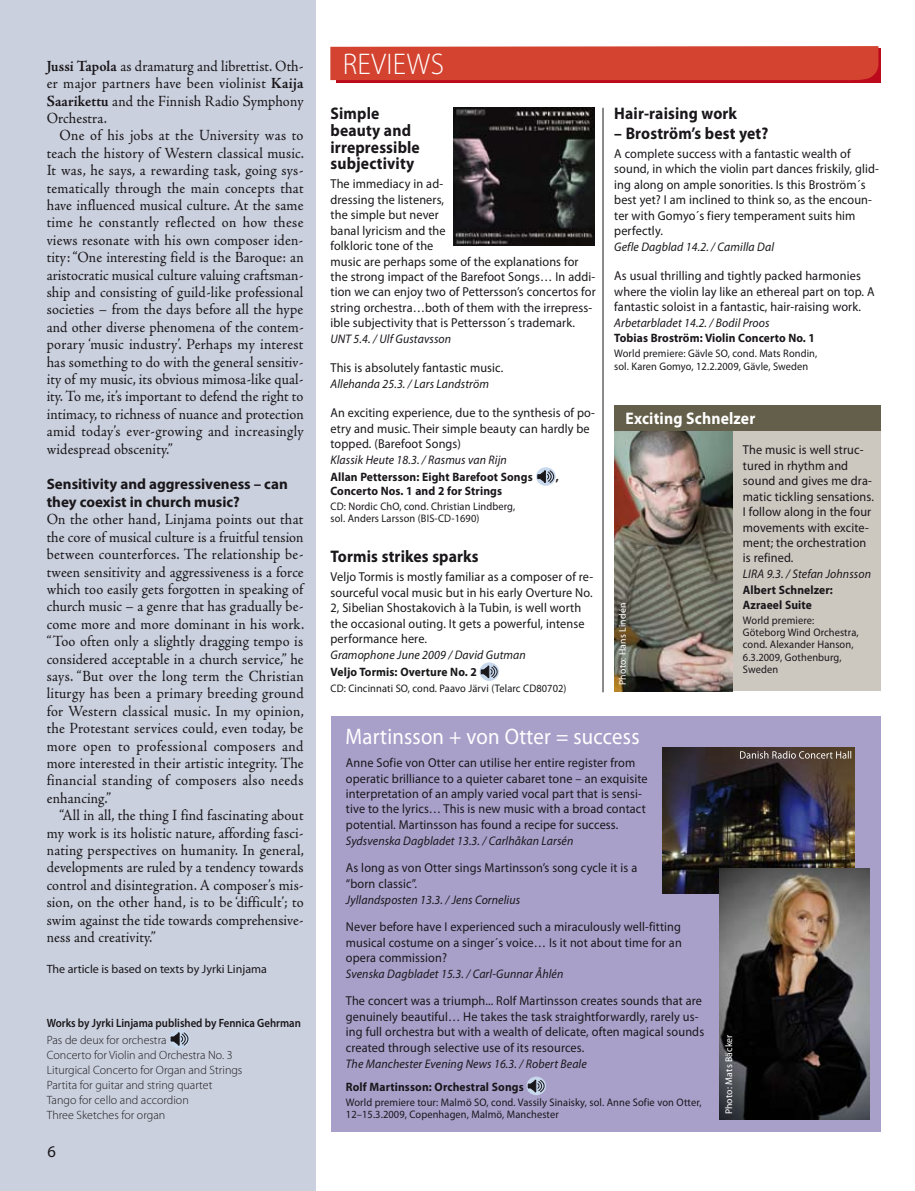
<style>
.page{position:relative;width:915px;height:1191px;background:#fff}
.page>*{position:absolute;margin:0;border:0;box-sizing:border-box;transform-origin:0 0}
.t1{font:300 30px "Myriad Pro";letter-spacing:.02em;color:#fff;scale:.95 1}
.t2{font:22.5px "Myriad Pro";letter-spacing:.01em;color:#fff;scale:.92 1}
.t3{font:700 16.8px/16.8px "Myriad Pro";letter-spacing:.01em;color:#1a171b;scale:.93 1}
.t4{font:700 16.8px "Myriad Pro";letter-spacing:.01em;color:#fff;scale:.93 1}
.t5{font:16.5px "Myriad Pro";color:#1a171b}
.t6{font:15.6px/17.4px "Adobe Jenson Pro";letter-spacing:.01em;color:#1a171b;text-align:justify;scale:.93 1}
.t7{font:700 15px/18px "Myriad Pro";color:#1a171b}
.t8{font:12.9px/15.5px "Myriad Pro";letter-spacing:.01em;color:#1a171b;scale:.95 1}
.t9{font:italic 12.45px "Myriad Pro";letter-spacing:.01em;color:#1a171b;scale:.95 1}
.t10{font:700 12.15px/15.3px "Myriad Pro";letter-spacing:.01em;color:#1a171b;scale:.95 1}
.t11{font:300 12px/15px "Myriad Pro";color:#1a171b}
.t12{font:600 12px "Myriad Pro";color:#1a171b;scale:.9 1}
.t13{font:12px "Myriad Pro";color:#1a171b}
.t14{font:10.95px/12.1px "Myriad Pro";letter-spacing:.01em;color:#1a171b;scale:.95 1}
.t15{font:9.75px "Myriad Pro";letter-spacing:.015em;color:#fff}
.s1{font-weight:700}
</style>
<div class="page">
<div style="left:724px;top:430px;width:156px;height:260px;background:#ccc7bf"></div>
<img style="left:614px;top:431px;width:118px;height:260px">
<div style="left:331px;top:716px;width:548px;height:415px;background:#a9a0ca"></div>
<img style="left:662px;top:747px;width:192px;height:146px">
<img style="left:719px;top:868px;width:150px;height:251px">
<div style="left:0;top:0;width:316px;height:1191px;background:#cad0dd"></div>
<svg style="left:536px;top:467px;width:19px;height:19px"></svg>
<svg style="left:537px;top:470px;width:17px;height:13px"></svg>
<div style="left:336px;top:49px;width:544px;height:34px;background:#bc091b"></div>
<div style="left:330px;top:46px;width:549px;height:35px;background:#d34330"></div>
<svg style="left:479px;top:662px;width:20px;height:19px"></svg>
<svg style="left:480px;top:665px;width:17px;height:13px"></svg>
<div style="left:169px;top:1029px;width:21px;height:19px;background:#c8d8ed;border-radius:50%"></div>
<svg style="left:170px;top:1032px;width:19px;height:13px"></svg>
<svg style="left:526px;top:1076px;width:20px;height:19px"></svg>
<svg style="left:527px;top:1079px;width:17px;height:13px"></svg>
<hr style="left:602px;top:108px;width:1px;height:584px;background:#1a171b">
<div style="left:614px;top:405px;width:266px;height:26px;background:#645f4a"></div>
<img style="left:453px;top:108px;width:141px;height:137px">
<svg style="left:739px;top:751px;width:111px;height:7px"></svg>
<p class="t6" style="left:47px;top:57px;width:277px"><span class="s1">Jussi Tapola</span> as dramaturg and librettist. Oth&shy;er major partners have been violinist <span class="s1">Kaija Saarikettu</span> and the Finnish Radio Symphony Orchestra.</p>
<p class="t6" style="left:47px;top:127px;width:278px;text-indent:13px">One of his jobs at the University was to teach the history of Western classical music.<br>It was, he says, a rewarding task, going sys&shy;tematically through the main concepts that have influenced musical culture. At the same time he constantly reflected on how these views resonate with his own composer iden&shy;tity: “One interesting field is the Baroque: an aristocratic musical culture valuing craftsman&shy;ship and consisting of guild-like professional societies – from the days before all the hype and other diverse phenomena of the contem&shy;porary ‘music industry’. Perhaps my interest has something to do with the general sensitiv&shy;ity of my music, its obvious mimosa-like qual&shy;ity. To me, it’s important to defend the right to intimacy, to richness of nuance and protection amid today’s ever-growing and increasingly widespread obscenity.”</p>
<p class="t7" style="left:47px;top:474px;width:242px">Sensitivity and aggressiveness – can they coexist in church music?</p>
<p class="t6" style="left:47px;top:511px;width:278px">On the other hand, Linjama points out that the core of musical culture is a fruitful tension between counterforces. The relationship be&shy;tween sensitivity and aggressiveness is a force which too easily gets forgotten in speaking of church music – a genre that has gradually be&shy;come more and more dominant in his work. “Too often only a slightly dragging tempo is considered acceptable in a church service,” he says. “But over the long term the Christian liturgy has been a primary breeding ground for Western classical music. In my opinion, the Protestant services could, even today, be more open to professional composers and more interested in their artistic integrity. The financial standing of composers also needs enhancing.”</p>
<p class="t6" style="left:47px;top:807px;width:278px;text-indent:13px">“All in all, the thing I find fascinating about my work is its holistic nature, affording fasci&shy;nating perspectives on humanity. In general, developments are ruled by a tendency towards control and disintegration. A composer’s mis&shy;sion, on the other hand, is to be ‘difficult’; to swim against the tide towards comprehensive&shy;ness and creativity.”</p>
<p class="t13" style="left:47px;top:961px;width:222px">The article is based on texts by Jyrki Linjama</p>
<p class="t12" style="left:47px;top:1015px;width:284px">Works by Jyrki Linjama published by Fennica Gehrman</p>
<p class="t11" style="left:47px;top:1032px;width:197px">Pas de deux for orchestra<br>Concerto for Violin and Orchestra No. 3<br>Liturgical Concerto for Organ and Strings Partita for guitar and string quartet Tango for cello and accordion<br>Three Sketches for organ</p>
<p class="t5" style="left:47px;top:1140px;width:10px">6</p>
<h1 class="t1" style="left:342px;top:46px;width:108px">REVIEWS</h1>
<h3 class="t3" style="left:330px;top:104px;width:98px">Simple beauty and irrepressible subjectivity</h3>
<p class="t8" style="left:330px;top:176px;width:280px">The immediacy in ad-<br>dressing the listeners,<br>the simple but never<br>banal lyricism and the<br>folkloric tone of the<br>music are perhaps some of the explanations for the strong impact of the Barefoot Songs… In addi&shy;tion we can enjoy two of Pettersson’s concertos for string orchestra…both of them with the irrepress&shy;ible subjectivity that is Pettersson´s trademark.</p>
<p class="t9" style="left:330px;top:331px;width:128px">UNT 5.4. / Ulf Gustavsson</p>
<p class="t8" style="left:330px;top:360px;width:183px">This is absolutely fantastic music.</p>
<p class="t9" style="left:330px;top:376px;width:168px">Allehanda 25.3. / Lars Landström</p>
<p class="t8" style="left:330px;top:405px;width:280px">An exciting experience, due to the synthesis of po&shy;etry and music. Their simple beauty can hardly be topped. (Barefoot Songs)</p>
<p class="t9" style="left:330px;top:452px;width:187px">Klassik Heute 18.3. / Rasmus van Rijn</p>
<p class="t10" style="left:330px;top:469px;width:214px">Allan Pettersson: Eight Barefoot Songs</p>
<p class="t10" style="left:555px;top:469px;width:5px">,</p>
<p class="t10" style="left:330px;top:482px;width:182px">Concerto Nos. 1 and 2 for Strings</p>
<p class="t14" style="left:330px;top:500px;width:196px">CD: Nordic ChO, cond. Christian Lindberg, sol. Anders Larsson (BIS-CD-1690)</p>
<h3 class="t3" style="left:330px;top:548px;width:161px">Tormis strikes sparks</h3>
<p class="t8" style="left:330px;top:569px;width:278px">Veljo Tormis is mostly familiar as a composer of re&shy;sourceful vocal music but in his early Overture No.<br>2, Sibelian Shostakovich à la Tubin, is well worth the occasional outing. It gets a powerful, intense performance here.</p>
<p class="t9" style="left:330px;top:647px;width:207px">Gramophone June 2009 / David Gutman</p>
<p class="t10" style="left:330px;top:664px;width:155px">Veljo Tormis: Overture No. 2</p>
<p class="t14" style="left:330px;top:681px;width:250px">CD: Cincinnati SO, cond. Paavo Järvi (Telarc CD80702)</p>
<h3 class="t3" style="left:614px;top:104px;width:133px">Hair-raising work</h3>
<h3 class="t3" style="left:614px;top:124px;width:167px">– Broström’s best yet?</h3>
<p class="t8" style="left:614px;top:146px;width:280px">A complete success with a fantastic wealth of sound, in which the violin part dances friskily, glid&shy;ing along on ample sonorities. Is this Broström´s best yet? I am inclined to think so, as the encoun&shy;ter with Gomyo´s fiery temperament suits him perfectly.</p>
<p class="t9" style="left:614px;top:239px;width:170px">Gefle Dagblad 14.2. / Camilla Dal</p>
<p class="t8" style="left:614px;top:268px;width:275px">As usual thrilling and tightly packed harmonies where the violin lay like an ethereal part on top. A fantastic soloist in a fantastic, hair-raising work.</p>
<p class="t9" style="left:614px;top:315px;width:165px">Arbetarbladet 14.2. / Bodil Proos</p>
<p class="t10" style="left:614px;top:330px;width:213px">Tobias Broström: Violin Concerto No. 1</p>
<p class="t14" style="left:614px;top:347px;width:215px">World premiere: Gävle SO, cond. Mats Rondin, sol. Karen Gomyo, 12.2.2009, Gävle, Sweden</p>
<h3 class="t4" style="left:625px;top:408px;width:141px">Exciting Schnelzer</h3>
<p class="t15" style="left:616px;top:685px;width:83px;rotate:-90deg">Photo: Hans Lindén</p>
<p class="t8" style="left:742px;top:442px;width:139px">The music is well struc&shy;tured in rhythm and sound and gives me dra&shy;matic tickling sensations.<br>I follow along in the four movements with excite&shy;ment; the orchestration is refined.</p>
<p class="t9" style="left:742px;top:566px;width:136px">LIRA 9.3. / Stefan Johnsson</p>
<p class="t10" style="left:742px;top:581px;width:96px">Albert Schnelzer:<br>Azraeel Suite</p>
<p class="t14" style="left:742px;top:614px;width:123px">World premiere:<br>Göteborg Wind Orchestra, cond. Alexander Hanson,<br>6.3.2009, Gothenburg,<br>Sweden</p>
<h2 class="t2" style="left:345px;top:723px;width:321px">Martinsson + von Otter = success</h2>
<p class="t8" style="left:346px;top:755px;width:319px">Anne Sofie von Otter can utilise her entire register from operatic brilliance to a quieter cabaret tone – an exquisite interpretation of an amply varied vocal part that is sensi&shy;tive to the lyrics… This is new music with a broad contact potential. Martinsson has found a recipe for success.</p>
<p class="t9" style="left:346px;top:833px;width:241px">Sydsvenska Dagbladet 13.3. / Carlhåkan Larsén</p>
<p class="t8" style="left:346px;top:860px;width:308px">As long as von Otter sings Martinsson’s song cycle it is a “born classic”.</p>
<p class="t9" style="left:346px;top:891px;width:185px">Jyllandsposten 13.3. / Jens Cornelius</p>
<p class="t8" style="left:346px;top:918px;width:355px;text-align:justify">Never before have I experienced such a miraculously well-fitting musical costume on a singer´s voice… Is it not about time for an opera commission?</p>
<p class="t9" style="left:346px;top:966px;width:230px">Svenska Dagbladet 15.3. / Carl-Gunnar Åhlén</p>
<p class="t8" style="left:346px;top:993px;width:378px">The concert was a triumph... Rolf Martinsson creates sounds that are genuinely beautiful… He takes the task straightforwardly, rarely us&shy;ing full orchestra but with a wealth of delicate, often magical sounds created through selective use of its resources.</p>
<p class="t9" style="left:346px;top:1055px;width:255px">The Manchester Evening News 16.3. / Robert Beale</p>
<p class="t10" style="left:346px;top:1078px;width:189px">Rolf Martinsson: Orchestral Songs</p>
<p class="t14" style="left:346px;top:1095px;width:376px">World premiere tour: Malmö SO, cond. Vassily Sinaisky, sol. Anne Sofie von Otter,<br>12–15.3.2009, Copenhagen, Malmö, Manchester</p>
<p class="t15" style="left:722px;top:1114px;width:82px;rotate:-90deg">Photo: Mats Bäcker</p>
</div>
